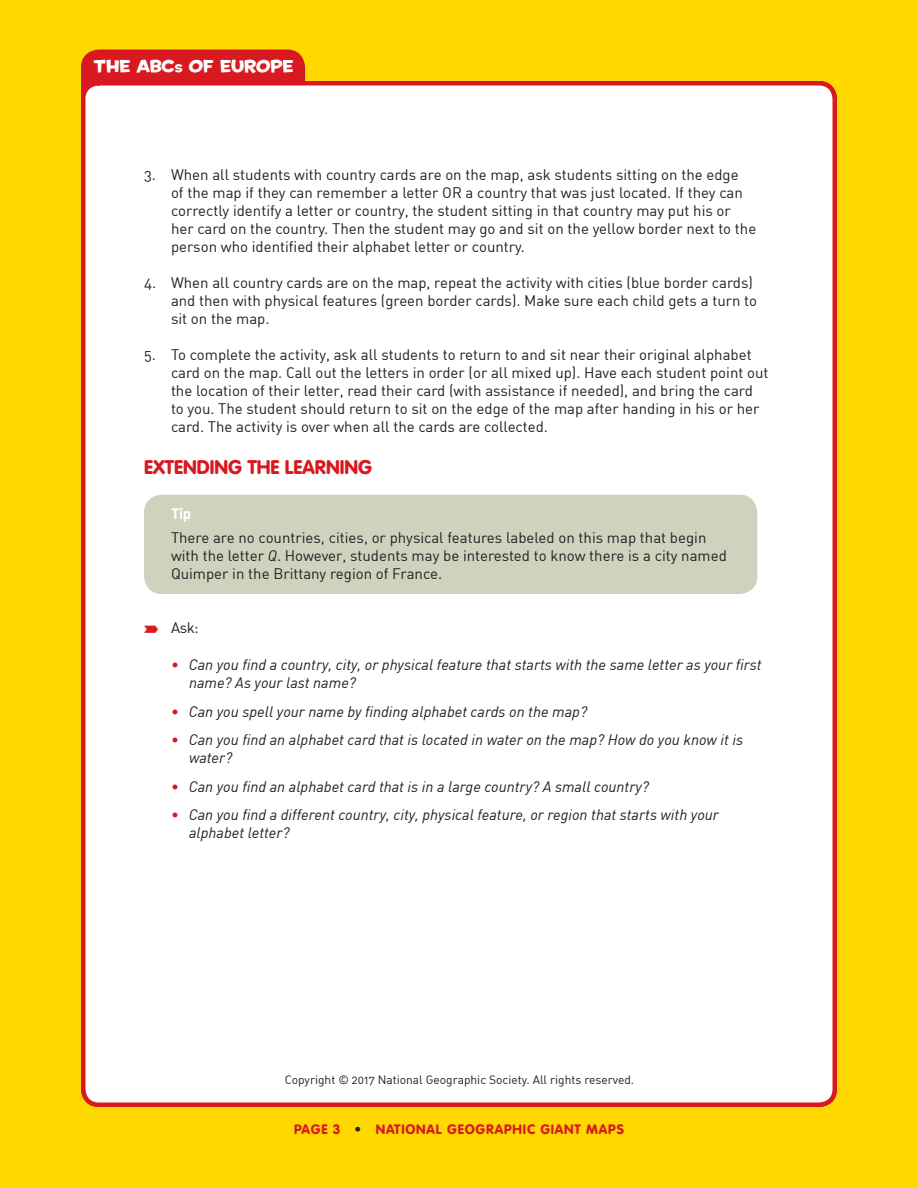
<style>
.page{position:relative;width:918px;height:1188px;background:#ffd800}
.page>*{position:absolute;margin:0;border:0;box-sizing:border-box;transform-origin:0 0}
.t1{font:900 19.5px "VAG Rounded Std";color:#d81920}
.t2{font:16.5px "Housearama Kingpin";color:#fff}
.t3{font:15px/18px "DIN Regular Alternate";color:#231f20}
.t4{font:italic 15px/18px "DIN";color:#231f20}
.t5{font:15px "DIN Bold Alternate";color:#fff}
.t6{font:900 13.5px "VAG Rounded Std";letter-spacing:.06em;color:#d81920}
.t7{font:12px "DIN Regular Alternate";color:#231f20}
.s1{font-size:10.5px}
.s2{font-family:"DIN";font-style:italic}
.s3{font-family:"Arrows Right";color:#d81920}
.s4{font-family:"DIN Regular Alternate";font-style:normal;color:#d81920}
.s5{color:#231f20}
</style>
<div class="page">
<div style="left:81px;top:50px;width:224px;height:43px;background:#d81920"></div>
<div style="left:83px;top:83px;width:752px;height:1022px;background:#fff;border-radius:16px"></div>
<div style="left:81px;top:81px;width:756px;height:1026px;border:4px solid #d81920;border-radius:16px"></div>
<div style="left:144px;top:495px;width:613px;height:99px;background:#d0d2be;border-radius:18px"></div>
<p class="t2" style="left:94px;top:55px;width:201px">THE ABC<span class="s1">s</span> of EUROPE</p>
<p class="t3" style="left:171px;top:166px;width:587px;text-indent:-27px">3. When all students with country cards are on the map, ask students sitting on the edge<br>of the map if they can remember a letter OR a country that was just located. If they can correctly identify a letter or country, the student sitting in that country may put his or her card on the country. Then the student may go and sit on the yellow border next to the person who identified their alphabet letter or country.</p>
<p class="t3" style="left:171px;top:274px;width:588px;text-indent:-27px">4. When all country cards are on the map, repeat the activity with cities (blue border cards) and then with physical features (green border cards). Make sure each child gets a turn to sit on the map.</p>
<p class="t3" style="left:171px;top:346px;width:599px;text-indent:-27px">5. To complete the activity, ask all students to return to and sit near their original alphabet card on the map. Call out the letters in order (or all mixed up). Have each student point out the location of their letter, read their card (with assistance if needed), and bring the card to you. The student should return to sit on the edge of the map after handing in his or her card. The activity is over when all the cards are collected.</p>
<h1 class="t1" style="left:144px;top:455px;width:230px">EXTENDING THE LEARNING</h1>
<p class="t5" style="left:171px;top:504px;width:22px">Tip</p>
<p class="t3" style="left:171px;top:528px;width:557px">There are no countries, cities, or physical features labeled on this map that begin with the letter <span class="s2">Q</span>. However, students may be interested to know there is a city named<br>Quimper in the Brittany region of France.</p>
<p class="t3" style="left:144px;top:618px;width:56px"><span class="s3">*</span> Ask:</p>
<p class="t4" style="left:189px;top:656px;width:574px;text-indent:-18px"><span class="s4">•</span> Can you find a country, city, or physical feature that starts with the same letter as your first name? As your last name?</p>
<p class="t4" style="left:171px;top:702px;width:418px"><span class="s4">•</span> Can you spell your name by finding alphabet cards on the map?</p>
<p class="t4" style="left:189px;top:731px;width:556px;text-indent:-18px"><span class="s4">•</span> Can you find an alphabet card that is located in water on the map? How do you know it is water?</p>
<p class="t4" style="left:171px;top:777px;width:479px"><span class="s4">•</span> Can you find an alphabet card that is in a large country? A small country?</p>
<p class="t4" style="left:189px;top:806px;width:531px;text-indent:-18px"><span class="s4">•</span> Can you find a different country, city, physical feature, or region that starts with your alphabet letter?</p>
<p class="t7" style="left:285px;top:1072px;width:351px">Copyright © 2017 National Geographic Society. All rights reserved.</p>
<p class="t6" style="left:294px;top:1121px;width:331px">PAGE 3 <span class="s5">•</span> NATIONAL GEOGRAPHIC GIANT MAPS</p>
</div>
